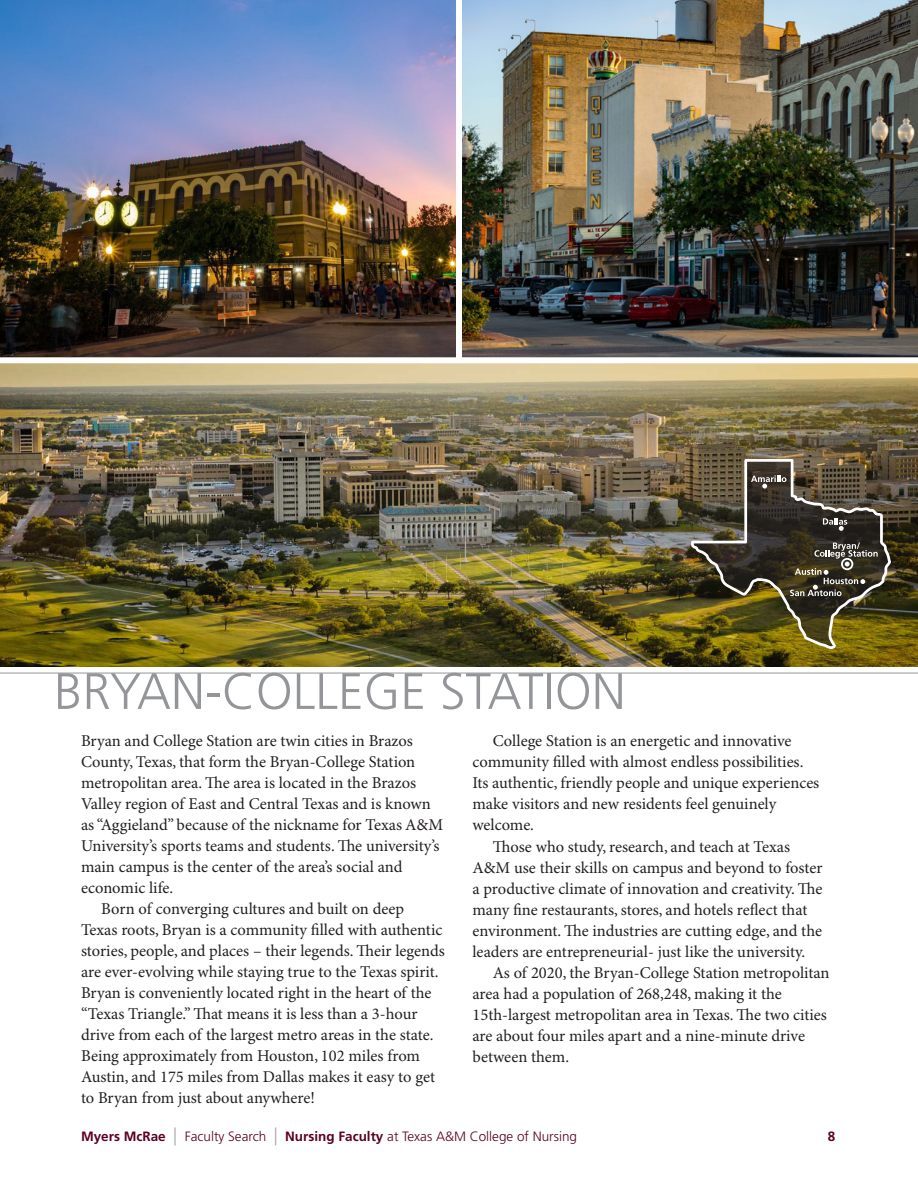
<style>
.page{position:relative;width:918px;height:1188px;background:#fff}
.page>*{position:absolute;margin:0;border:0;box-sizing:border-box;transform-origin:0 0}
.t1{font:300 51px "Frutiger LT Pro";color:#939598}
.t2{font:16.5px "Minion Pro";color:#231f20}
.t3{font:300 13.5px "Frutiger LT Pro";color:#5c0024}
.t4{font:700 13.5px "Frutiger LT Pro";color:#5c0024}
.s1{font-weight:700}
.s2{font-stretch:condensed;font-size:18px;color:#929799}
</style>
<div class="page">
<img style="left:0;top:0;width:918px;height:666px">
<div style="left:456px;top:0;width:6px;height:360px;background:#fff"></div>
<div style="left:0;top:357px;width:918px;height:6px;background:#fff"></div>
<img style="left:690px;top:459px;width:201px;height:190px">
<h1 class="t1" style="left:54px;top:662px;width:573px">BRYAN-COLLEGE STATION</h1>
<p class="t2" style="left:81px;top:731px;width:334px">Bryan and College Station are twin cities in Brazos</p>
<p class="t2" style="left:81px;top:752px;width:336px">County, Texas, that form the Bryan-College Station</p>
<p class="t2" style="left:81px;top:773px;width:337px">metropolitan area. The area is located in the Brazos</p>
<p class="t2" style="left:81px;top:794px;width:351px">Valley region of East and Central Texas and is known</p>
<p class="t2" style="left:81px;top:815px;width:364px">as “Aggieland” because of the nickname for Texas A&amp;M</p>
<p class="t2" style="left:81px;top:836px;width:360px">University’s sports teams and students. The university’s</p>
<p class="t2" style="left:81px;top:857px;width:323px">main campus is the center of the area’s social and</p>
<p class="t2" style="left:81px;top:878px;width:94px">economic life.</p>
<p class="t2" style="left:101px;top:899px;width:304px">Born of converging cultures and built on deep</p>
<p class="t2" style="left:81px;top:920px;width:363px">Texas roots, Bryan is a community filled with authentic</p>
<p class="t2" style="left:81px;top:941px;width:365px">stories, people, and places – their legends. Their legends</p>
<p class="t2" style="left:81px;top:962px;width:359px">are ever-evolving while staying true to the Texas spirit.</p>
<p class="t2" style="left:81px;top:983px;width:352px">Bryan is conveniently located right in the heart of the</p>
<p class="t2" style="left:81px;top:1004px;width:338px">“Texas Triangle.” That means it is less than a 3-hour</p>
<p class="t2" style="left:81px;top:1025px;width:354px">drive from each of the largest metro areas in the state.</p>
<p class="t2" style="left:81px;top:1046px;width:341px">Being approximately from Houston, 102 miles from</p>
<p class="t2" style="left:81px;top:1067px;width:356px">Austin, and 175 miles from Dallas makes it easy to get</p>
<p class="t2" style="left:81px;top:1088px;width:236px">to Bryan from just about anywhere!</p>
<p class="t2" style="left:493px;top:731px;width:300px">College Station is an energetic and innovative</p>
<p class="t2" style="left:472px;top:752px;width:332px">community filled with almost endless possibilities.</p>
<p class="t2" style="left:472px;top:773px;width:348px">Its authentic, friendly people and unique experiences</p>
<p class="t2" style="left:472px;top:794px;width:305px">make visitors and new residents feel genuinely</p>
<p class="t2" style="left:472px;top:815px;width:63px">welcome.</p>
<p class="t2" style="left:493px;top:836px;width:299px">Those who study, research, and teach at Texas</p>
<p class="t2" style="left:472px;top:857px;width:352px">A&amp;M use their skills on campus and beyond to foster</p>
<p class="t2" style="left:472px;top:878px;width:351px">a productive climate of innovation and creativity. The</p>
<p class="t2" style="left:472px;top:899px;width:336px">many fine restaurants, stores, and hotels reflect that</p>
<p class="t2" style="left:472px;top:920px;width:351px">environment. The industries are cutting edge, and the</p>
<p class="t2" style="left:472px;top:941px;width:334px">leaders are entrepreneurial- just like the university.</p>
<p class="t2" style="left:493px;top:962px;width:338px">As of 2020, the Bryan-College Station metropolitan</p>
<p class="t2" style="left:472px;top:983px;width:311px">area had a population of 268,248, making it the</p>
<p class="t2" style="left:472px;top:1004px;width:356px">15th-largest metropolitan area in Texas. The two cities</p>
<p class="t2" style="left:472px;top:1025px;width:334px">are about four miles apart and a nine-minute drive</p>
<p class="t2" style="left:472px;top:1046px;width:98px">between them.</p>
<p class="t3" style="left:81px;top:1128px;width:498px"><span class="s1">Myers McRae</span> <span class="s2">|</span> Faculty Search <span class="s2">|</span> <span class="s1">Nursing Faculty</span> at Texas A&amp;M College of Nursing</p>
<p class="t4" style="left:828px;top:1128px;width:9px">8</p>
</div>
